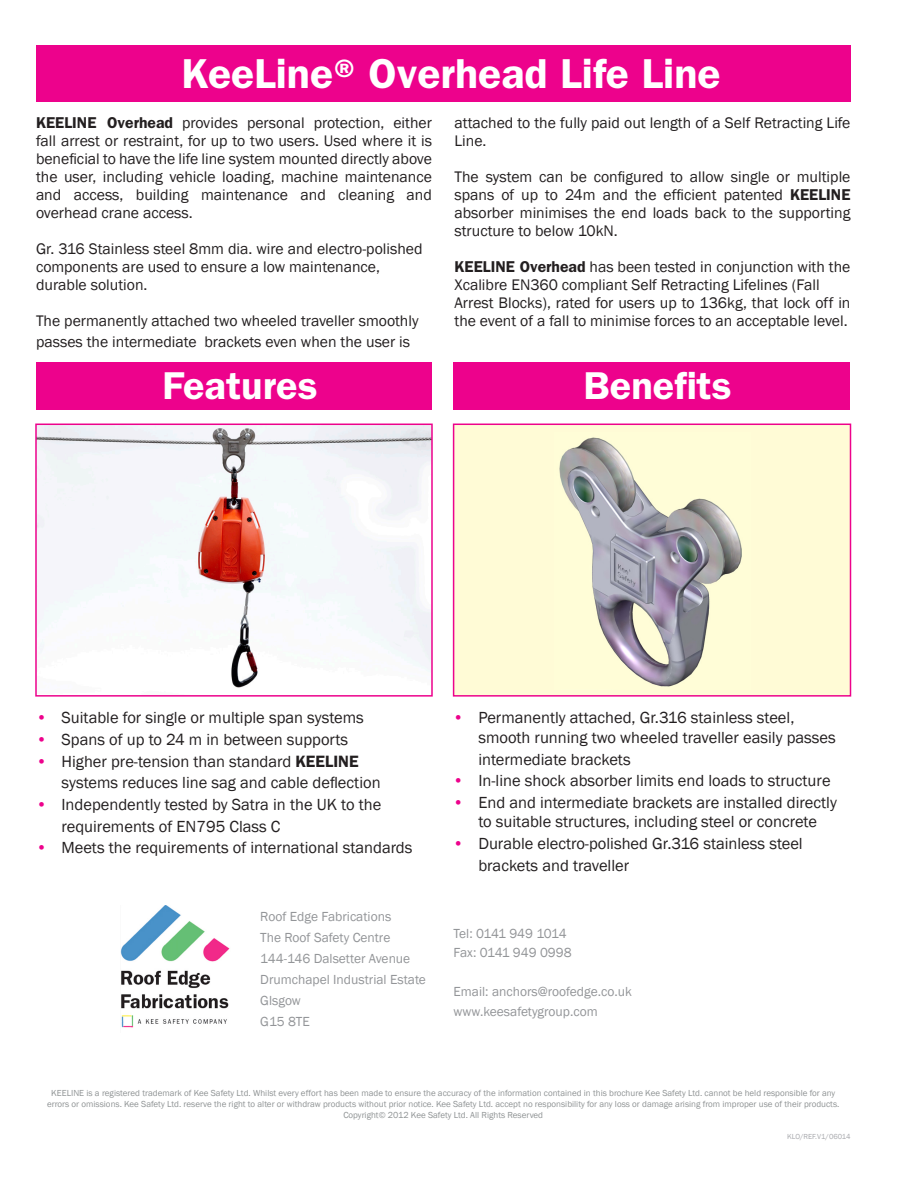
<style>
.page{position:relative;width:918px;height:1188px;background:#fff}
.page>*{position:absolute;margin:0;border:0;box-sizing:border-box;transform-origin:0 0}
.DEFAULT{font:600 42px "ITC Franklin Gothic Std";color:#fff}
.DEFAULT-2{font:600 39px "ITC Franklin Gothic Std";color:#fff}
.t1{font:16.5px/19.5px "Franklin Gothic";color:#231f20}
.DEFAULT-3{font:15.75px/18px "Franklin Gothic";color:#231f20}
.t2{font:13.5px "Franklin Gothic";color:#939598}
.t3{font:13.5px "Franklin Gothic";letter-spacing:-.03em;color:#939598}
.t4{font:9px "Franklin Gothic";color:#8f9394}
.t5{font:7.5px "Franklin Gothic";color:#a8a9ad}
.s1{font-family:"ITC Franklin Gothic Std";font-weight:600}
.s2{color:#ed028c}
</style>
<div class="page">
<div style="left:36px;top:45px;width:814px;height:57px;background:#ed028c"></div>
<div style="left:36px;top:362px;width:396px;height:48px;background:#ed028c"></div>
<div style="left:454px;top:362px;width:396px;height:48px;background:#ed028c"></div>
<img style="left:38px;top:427px;width:392px;height:261px">
<div style="left:35px;top:424px;width:398px;height:273px;border:2px solid #ed028c"></div>
<div style="left:454px;top:424px;width:396px;height:272px;background:#fffbd6"></div>
<img style="left:559px;top:437px;width:183px;height:250px">
<div style="left:453px;top:424px;width:398px;height:273px;border:2px solid #ed028c"></div>
<img style="left:121px;top:905px;width:109px;height:123px">
<p class="DEFAULT" style="left:182px;top:48px;width:541px">KeeLine® Overhead Life Line</p>
<p class="DEFAULT-3" style="left:36px;top:114px;width:398px;text-align:justify"><span class="s1">KEELINE Overhead</span> provides personal protection, either fall arrest or restraint, for up to two users. Used where it is beneficial to have the life line system mounted directly above the user, including vehicle loading, machine maintenance and access, building maintenance and cleaning and overhead crane access.</p>
<p class="DEFAULT-3" style="left:36px;top:240px;width:388px">Gr. 316 Stainless steel 8mm dia. wire and electro-polished components are used to ensure a low maintenance,</p>
<p class="DEFAULT-3" style="left:36px;top:276px;width:113px">durable solution.</p>
<p class="DEFAULT-3" style="left:36px;top:310px;width:384px;line-height:21px">The permanently attached two wheeled traveller smoothly passes the intermediate brackets even when the user is</p>
<p class="DEFAULT-3" style="left:454px;top:114px;width:398px">attached to the fully paid out length of a Self Retracting Life<br>Line.</p>
<p class="DEFAULT-3" style="left:454px;top:168px;width:398px;text-align:justify">The system can be configured to allow single or multiple spans of up to 24m and the efficient patented <span class="s1">KEELINE </span>absorber minimises the end loads back to the supporting structure to below 10kN.</p>
<p class="DEFAULT-3" style="left:454px;top:258px;width:397px"><span class="s1">KEELINE Overhead</span> has been tested in conjunction with the<br>Xcalibre EN360 compliant Self Retracting Lifelines (Fall</p>
<p class="DEFAULT-3" style="left:454px;top:294px;width:398px">Arrest Blocks), rated for users up to 136kg, that lock off in the event of a fall to minimise forces to an acceptable level.</p>
<p class="DEFAULT-2" style="left:162px;top:363px;width:157px">Features</p>
<p class="DEFAULT-2" style="left:584px;top:363px;width:149px">Benefits</p>
<p class="t1" style="left:36px;top:709px;width:329px"><span class="s2">•</span> Suitable for single or multiple span systems</p>
<p class="t1" style="left:36px;top:730px;width:314px"><span class="s2">•</span> Spans of up to 24 m in between supports</p>
<p class="t1" style="left:36px;top:752px;width:324px"><span class="s2">•</span> Higher pre-tension than standard <span class="s1">KEELINE</span></p>
<p class="t1" style="left:62px;top:773px;width:321px">systems reduces line sag and cable deflection</p>
<p class="t1" style="left:36px;top:795px;width:347px"><span class="s2">•</span> Independently tested by Satra in the UK to the</p>
<p class="t1" style="left:62px;top:817px;width:221px">requirements of EN795 Class C</p>
<p class="t1" style="left:36px;top:838px;width:378px"><span class="s2">•</span> Meets the requirements of international standards</p>
<p class="t2" style="left:260px;top:908px;width:133px">Roof Edge Fabrications</p>
<p class="t2" style="left:260px;top:929px;width:132px">The Roof Safety Centre</p>
<p class="t2" style="left:260px;top:950px;width:152px">144-146 Dalsetter Avenue</p>
<p class="t2" style="left:260px;top:971px;width:167px">Drumchapel Industrial Estate</p>
<p class="t2" style="left:260px;top:992px;width:42px">Glsgow</p>
<p class="t2" style="left:260px;top:1013px;width:51px">G15 8TE</p>
<p class="t1" style="left:478px;top:709px;width:359px;text-indent:-26px"><span class="s2">•</span> Permanently attached, Gr.316 stainless steel, smooth running two wheeled traveller easily passes</p>
<p class="t1" style="left:478px;top:750px;width:154px">intermediate brackets</p>
<p class="t1" style="left:453px;top:771px;width:379px"><span class="s2">•</span> In-line shock absorber limits end loads to structure</p>
<p class="t1" style="left:453px;top:793px;width:386px;text-align:center"><span class="s2">•</span> End and intermediate brackets are installed directly to suitable structures, including steel or concrete</p>
<p class="t1" style="left:453px;top:834px;width:351px"><span class="s2">•</span> Durable electro-polished Gr.316 stainless steel</p>
<p class="t1" style="left:478px;top:856px;width:152px">brackets and traveller</p>
<p class="t3" style="left:454px;top:925px;width:115px">Tel: 0141 949 1014</p>
<p class="t2" style="left:454px;top:944px;width:120px">Fax: 0141 949 0998</p>
<p class="t2" style="left:454px;top:983px;width:180px">Email: anchors@roofedge.co.uk</p>
<p class="t2" style="left:454px;top:1003px;width:146px">www.keesafetygroup.com</p>
<p class="t4" style="left:51px;top:1087px;width:786px">KEELINE is a registered trademark of Kee Safety Ltd. Whilst every effort has been made to ensure the accuracy of the information contained in this brochure Kee Safety Ltd. cannot be held responsible for any</p>
<p class="t4" style="left:47px;top:1098px;width:794px">errors or omissions. Kee Safety Ltd. reserve the right to alter or withdraw products without prior notice. Kee Safety Ltd. accept no responsibility for any loss or damage arising from improper use of their products.</p>
<p class="t4" style="left:343px;top:1109px;width:201px">Copyright© 2012 Kee Safety Ltd. All Rights Reserved</p>
<p class="t5" style="left:787px;top:1132px;width:65px">KLO/REF.V1/06014</p>
</div>
